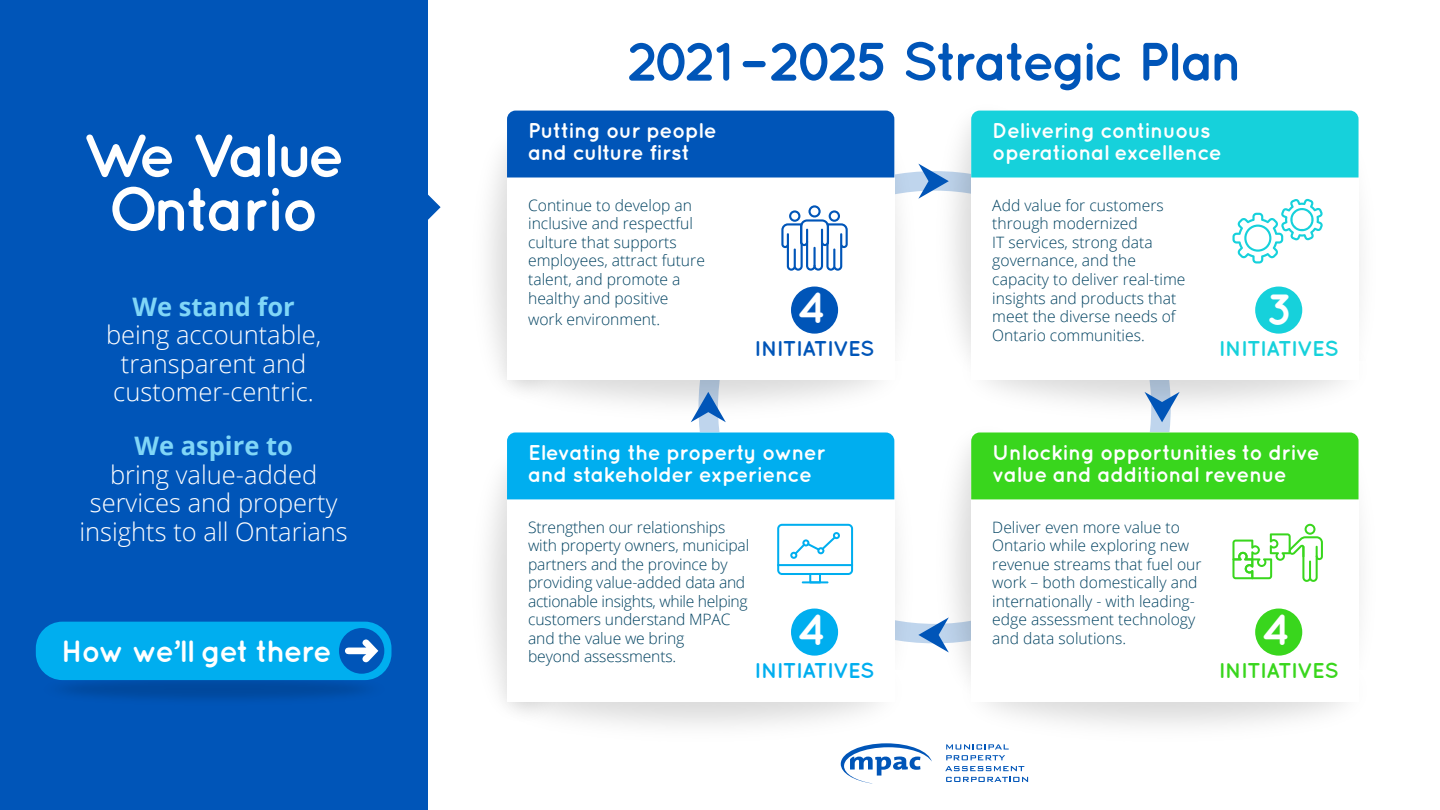
<style>
.page{position:relative;width:1440px;height:810px;background:#fff}
.page>*{position:absolute;margin:0;border:0;box-sizing:border-box;transform-origin:0 0}
.t1{font:700 61.57px/53.8px "Quicksand";letter-spacing:-.07em;color:#fff;text-align:center}
.t2{font:700 54px "Quicksand";letter-spacing:-.07em;color:#0055b8}
.t3{font:700 43.5px "Quicksand";color:#fff}
.t4{font:700 30.83px "Quicksand";letter-spacing:-.055em;color:#fff}
.t5{font:300 25.5px/28.5px "Open Sans";color:#fff;text-align:center}
.t6{font:700 21.38px/21.4px "Quicksand";letter-spacing:-.03em;color:#fff}
.t7{font:700 21.38px "Quicksand";letter-spacing:-.03em;color:#0055b8}
.t8{font:700 21.38px "Quicksand";letter-spacing:-.03em;color:#00aeef}
.t9{font:700 21.38px "Quicksand";letter-spacing:-.03em;color:#16d1db}
.t10{font:700 21.38px "Quicksand";letter-spacing:-.03em;color:#39d61d}
.t11{font:300 15.67px/18.5px "Open Sans";color:#004261}
.s1{font-weight:700;color:#80d6f7}
</style>
<div class="page">
<img style="left:427px;top:110px;width:176px;height:309px">
<img style="left:427px;top:432px;width:80px;height:309px">
<img style="left:885px;top:110px;width:183px;height:179px">
<img style="left:470px;top:289px;width:429px;height:183px">
<img style="left:470px;top:611px;width:461px;height:173px">
<img style="left:952px;top:289px;width:408px;height:183px">
<img style="left:945px;top:611px;width:398px;height:171px">
<div style="left:507px;top:111px;width:387px;height:269px;background:#fff"></div>
<div style="left:507px;top:432px;width:387px;height:270px;background:#fff"></div>
<div style="left:971px;top:111px;width:388px;height:269px;background:#fff"></div>
<div style="left:971px;top:432px;width:388px;height:270px;background:#fff"></div>
<div style="left:507px;top:111px;width:387px;height:67px;background:#0055b8"></div>
<div style="left:507px;top:432px;width:387px;height:67px;background:#00aeef"></div>
<div style="left:971px;top:111px;width:388px;height:67px;background:#16d1db"></div>
<div style="left:971px;top:432px;width:388px;height:67px;background:#39d61d"></div>
<div style="left:791px;top:287px;width:47px;height:47px;background:#0055b8;border-radius:50%"></div>
<div style="left:791px;top:609px;width:47px;height:47px;background:#00aeef;border-radius:50%"></div>
<div style="left:1255px;top:609px;width:47px;height:47px;background:#39d61d;border-radius:50%"></div>
<svg style="left:781px;top:205px;width:67px;height:66px"></svg>
<svg style="left:918px;top:164px;width:31px;height:35px"></svg>
<svg style="left:918px;top:617px;width:31px;height:35px"></svg>
<svg style="left:691px;top:392px;width:35px;height:30px"></svg>
<svg style="left:1145px;top:392px;width:35px;height:30px"></svg>
<div style="left:1255px;top:287px;width:47px;height:47px;background:#16d1db;border-radius:50%"></div>
<div style="left:0;top:0;width:427px;height:810px;background:#0055b8"></div>
<img style="left:41px;top:670px;width:334px;height:30px">
<div style="left:36px;top:622px;width:356px;height:58px;background:#00aeef;border-radius:27px"></div>
<div style="left:339px;top:628px;width:45px;height:46px;background:#0055b8;border-radius:50%"></div>
<svg style="left:345px;top:639px;width:33px;height:23px"></svg>
<svg style="left:427px;top:151px;width:14px;height:113px"></svg>
<svg style="left:1232px;top:524px;width:91px;height:58px"></svg>
<svg style="left:777px;top:524px;width:76px;height:59px"></svg>
<svg style="left:1232px;top:199px;width:91px;height:65px"></svg>
<p class="t1" style="left:82px;top:127px;width:264px">We Value<br>Ontario</p>
<p class="t5" style="left:106px;top:291px;width:217px"><span class="s1">We stand for </span>being accountable, transparent and customer-centric.</p>
<p class="t5" style="left:79px;top:431px;width:270px"><span class="s1">We aspire to<br></span>bring value-added services and property insights to all Ontarians</p>
<p class="t4" style="left:61px;top:633px;width:272px">How we’ll get there</p>
<p class="t2" style="left:626px;top:29px;width:618px">2021 –2025 Strategic Plan</p>
<p class="t6" style="left:528px;top:120px;width:190px">Putting our people</p>
<p class="t6" style="left:528px;top:141px;width:163px">and culture first</p>
<p class="t11" style="left:528px;top:196px;width:178px">Continue to develop an inclusive and respectful culture that supports employees, attract future talent, and promote a healthy and positive</p>
<p class="t11" style="left:528px;top:310px;width:134px">work environment.</p>
<p class="t7" style="left:755px;top:336px;width:121px">INITIATIVES</p>
<p class="t6" style="left:992px;top:120px;width:231px">Delivering continuous operational excellence</p>
<p class="t11" style="left:992px;top:196px;width:195px">Add value for customers through modernized<br>IT services, strong data governance, and the capacity to deliver real-time insights and products that meet the diverse needs of<br>Ontario communities.</p>
<h3 class="t3" style="left:797px;top:282px;width:30px">4</h3>
<h3 class="t3" style="left:1266px;top:284px;width:28px">3</h3>
<p class="t9" style="left:1219px;top:336px;width:121px">INITIATIVES</p>
<p class="t6" style="left:528px;top:441px;width:299px">Elevating the property owner</p>
<p class="t6" style="left:528px;top:463px;width:285px">and stakeholder experience</p>
<p class="t11" style="left:528px;top:517px;width:223px">Strengthen our relationships with property owners, municipal partners and the province by providing value-added data and actionable insights, while helping customers understand MPAC and the value we bring<br>beyond assessments.</p>
<p class="t8" style="left:755px;top:658px;width:121px">INITIATIVES</p>
<p class="t6" style="left:992px;top:441px;width:329px">Unlocking opportunities to drive</p>
<p class="t6" style="left:992px;top:463px;width:296px">value and additional revenue</p>
<p class="t11" style="left:992px;top:517px;width:211px">Deliver even more value to<br>Ontario while exploring new revenue streams that fuel our work – both domestically and internationally - with leading&shy;edge assessment technology and data solutions.</p>
<h3 class="t3" style="left:797px;top:604px;width:30px">4</h3>
<h3 class="t3" style="left:1261px;top:604px;width:30px">4</h3>
<p class="t10" style="left:1219px;top:658px;width:121px">INITIATIVES</p>
</div>
